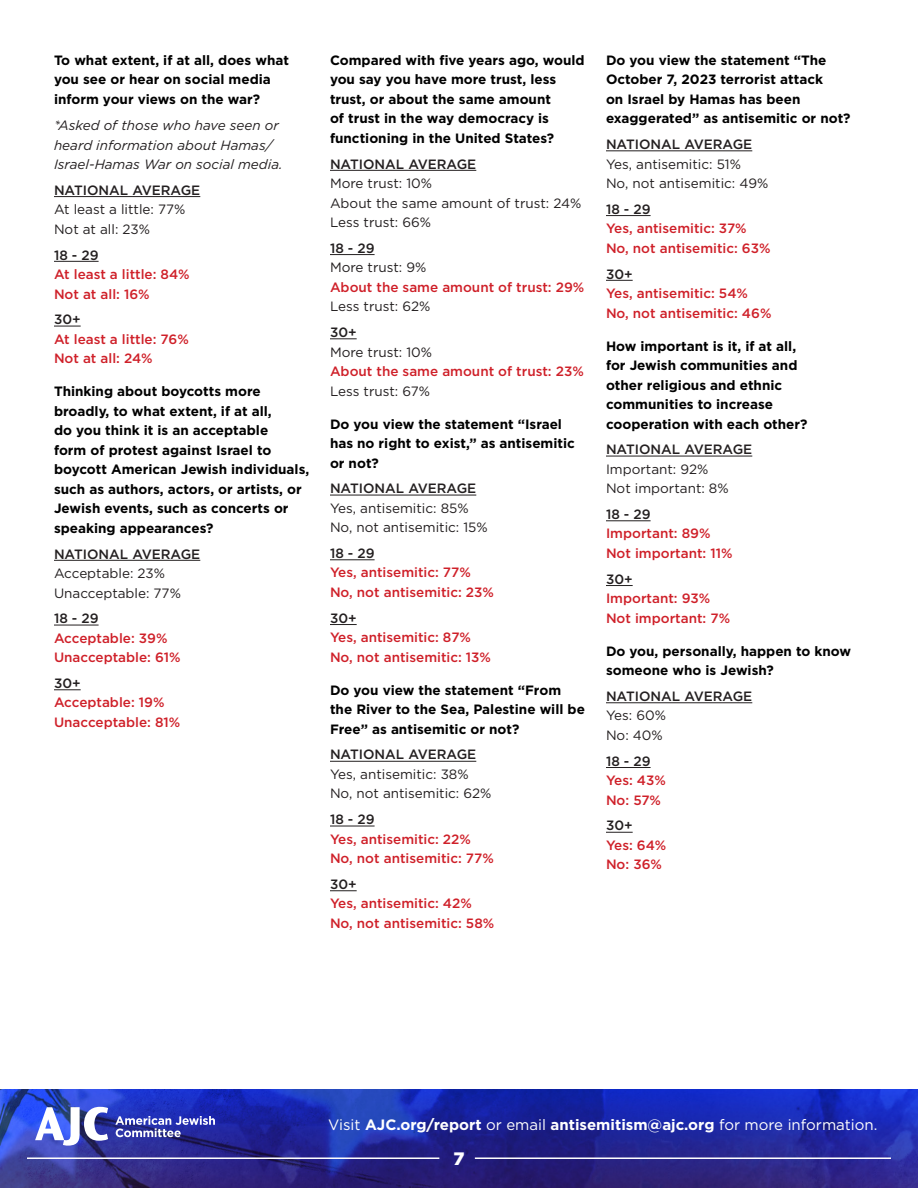
<style>
.page{position:relative;width:918px;height:1188px;background:#fff}
.page>*{position:absolute;margin:0;border:0;box-sizing:border-box;transform-origin:0 0}
.t1{font:900 18px "Gotham";color:#fff}
.t2{font:700 15px "Gotham";color:#fff}
.Question{font:700 13.5px/19.5px "Gotham";color:#000}
.Body_Answers{font:500 13.5px "Gotham";color:#cf2029}
.Body_Answers-2{font:13.5px "Gotham";color:#231f20}
.Header_within_Q{font:500 13.5px "Gotham";color:#231f20}
.Body_Answers-3{font:italic 13.5px/19.5px "Gotham";color:#231f20}
.s1{font-weight:400}
</style>
<div class="page">
<img style="left:0;top:1090px;width:918px;height:98px">
<svg style="left:115px;top:1116px;width:100px;height:21px;background:#6167bc"></svg>
<svg style="left:35px;top:1107px;width:73px;height:39px"></svg>
<hr style="left:27px;top:1157px;width:412px;height:2px;background:#fff">
<hr style="left:475px;top:1157px;width:416px;height:2px;background:#fff">
<hr style="left:54px;top:196px;width:146px;height:1px;background:#231f20">
<hr style="left:54px;top:261px;width:45px;height:1px;background:#231f20">
<svg style="left:54px;top:326px;width:27px;height:1px"></svg>
<hr style="left:54px;top:560px;width:146px;height:1px;background:#231f20">
<hr style="left:54px;top:625px;width:45px;height:1px;background:#231f20">
<svg style="left:54px;top:690px;width:27px;height:1px"></svg>
<hr style="left:330px;top:170px;width:146px;height:1px;background:#231f20">
<hr style="left:330px;top:254px;width:45px;height:1px;background:#231f20">
<svg style="left:330px;top:339px;width:27px;height:1px"></svg>
<hr style="left:330px;top:495px;width:146px;height:1px;background:#231f20">
<hr style="left:330px;top:560px;width:45px;height:1px;background:#231f20">
<svg style="left:330px;top:624px;width:27px;height:1px"></svg>
<hr style="left:330px;top:761px;width:146px;height:1px;background:#231f20">
<hr style="left:330px;top:826px;width:45px;height:1px;background:#231f20">
<svg style="left:330px;top:891px;width:27px;height:1px"></svg>
<hr style="left:606px;top:151px;width:146px;height:1px;background:#231f20">
<hr style="left:606px;top:215px;width:45px;height:1px;background:#231f20">
<svg style="left:606px;top:280px;width:27px;height:1px"></svg>
<hr style="left:606px;top:456px;width:146px;height:1px;background:#231f20">
<hr style="left:606px;top:521px;width:45px;height:1px;background:#231f20">
<svg style="left:606px;top:585px;width:27px;height:1px"></svg>
<hr style="left:606px;top:703px;width:146px;height:1px;background:#231f20">
<hr style="left:606px;top:767px;width:45px;height:1px;background:#231f20">
<svg style="left:606px;top:832px;width:27px;height:1px"></svg>
<p class="Question" style="left:54px;top:50px;width:236px">To what extent, if at all, does what you see or hear on social media inform your views on the war?</p>
<p class="Body_Answers-3" style="left:54px;top:115px;width:230px">*Asked of those who have seen or heard information about Hamas/<br>Israel-Hamas War on social media.</p>
<p class="Header_within_Q" style="left:54px;top:181px;width:148px">NATIONAL AVERAGE</p>
<p class="Body_Answers-2" style="left:54px;top:201px;width:133px">At least a little: 77%</p>
<p class="Body_Answers-2" style="left:54px;top:220px;width:98px">Not at all: 23%</p>
<p class="Header_within_Q" style="left:54px;top:246px;width:46px">18 - 29</p>
<p class="Body_Answers" style="left:54px;top:265px;width:137px">At least a little: 84%</p>
<p class="Body_Answers" style="left:54px;top:285px;width:97px">Not at all: 16%</p>
<p class="Header_within_Q" style="left:54px;top:311px;width:28px">30+</p>
<p class="Body_Answers" style="left:54px;top:330px;width:136px">At least a little: 76%</p>
<p class="Body_Answers" style="left:54px;top:350px;width:100px">Not at all: 24%</p>
<p class="Question" style="left:54px;top:382px;width:257px">Thinking about boycotts more broadly, to what extent, if at all,<br>do you think it is an acceptable<br>form of protest against Israel to boycott American Jewish individuals, such as authors, actors, or artists, or<br>Jewish events, such as concerts or speaking appearances?</p>
<p class="Header_within_Q" style="left:54px;top:545px;width:148px">NATIONAL AVERAGE</p>
<p class="Body_Answers-2" style="left:54px;top:565px;width:113px">Acceptable: 23%</p>
<p class="Body_Answers-2" style="left:54px;top:584px;width:128px">Unacceptable: 77%</p>
<p class="Header_within_Q" style="left:54px;top:610px;width:46px">18 - 29</p>
<p class="Body_Answers" style="left:54px;top:629px;width:115px">Acceptable: 39%</p>
<p class="Body_Answers" style="left:54px;top:649px;width:128px">Unacceptable: 61%</p>
<p class="Header_within_Q" style="left:54px;top:674px;width:28px">30+</p>
<p class="Body_Answers" style="left:54px;top:694px;width:112px">Acceptable: 19%</p>
<p class="Body_Answers" style="left:54px;top:713px;width:128px">Unacceptable: 81%</p>
<p class="Question" style="left:330px;top:50px;width:256px">Compared with five years ago, would you say you have more trust, less trust, or about the same amount<br>of trust in the way democracy is functioning in the United States?</p>
<p class="Header_within_Q" style="left:330px;top:155px;width:148px">NATIONAL AVERAGE</p>
<p class="Body_Answers-2" style="left:330px;top:175px;width:104px">More trust: 10%</p>
<p class="Body_Answers-2" style="left:330px;top:194px;width:253px">About the same amount of trust: 24%</p>
<p class="Body_Answers-2" style="left:330px;top:214px;width:103px">Less trust: 66%</p>
<p class="Header_within_Q" style="left:330px;top:239px;width:46px">18 - 29</p>
<p class="Body_Answers-2" style="left:330px;top:259px;width:98px">More trust: 9%</p>
<p class="Body_Answers" style="left:330px;top:278px;width:256px">About the same amount of trust: 29%</p>
<p class="Body_Answers-2" style="left:330px;top:298px;width:102px">Less trust: 62%</p>
<p class="Header_within_Q" style="left:330px;top:323px;width:28px">30+</p>
<p class="Body_Answers-2" style="left:330px;top:343px;width:104px">More trust: 10%</p>
<p class="Body_Answers" style="left:330px;top:362px;width:255px">About the same amount of trust: 23%</p>
<p class="Body_Answers-2" style="left:330px;top:382px;width:102px">Less trust: 67%</p>
<p class="Question" style="left:330px;top:414px;width:246px">Do you view the statement “Israel has no right to exist,” as antisemitic or not?</p>
<p class="Header_within_Q" style="left:330px;top:480px;width:148px">NATIONAL AVERAGE</p>
<p class="Body_Answers-2" style="left:330px;top:499px;width:140px">Yes, antisemitic: 85%</p>
<p class="Body_Answers-2" style="left:330px;top:519px;width:159px">No, not antisemitic: 15%</p>
<p class="Header_within_Q" style="left:330px;top:544px;width:46px">18 - 29</p>
<p class="Body_Answers" style="left:330px;top:564px;width:142px">Yes, antisemitic: 77%</p>
<p class="Body_Answers" style="left:330px;top:583px;width:166px">No, not antisemitic: 23%</p>
<p class="Header_within_Q" style="left:330px;top:609px;width:28px">30+</p>
<p class="Body_Answers" style="left:330px;top:629px;width:143px">Yes, antisemitic: 87%</p>
<p class="Body_Answers" style="left:330px;top:648px;width:163px">No, not antisemitic: 13%</p>
<p class="Question" style="left:330px;top:680px;width:256px">Do you view the statement “From the River to the Sea, Palestine will be<br>Free” as antisemitic or not?</p>
<p class="Header_within_Q" style="left:330px;top:746px;width:148px">NATIONAL AVERAGE</p>
<p class="Body_Answers-2" style="left:330px;top:766px;width:140px">Yes, antisemitic: 38%</p>
<p class="Body_Answers-2" style="left:330px;top:785px;width:163px">No, not antisemitic: 62%</p>
<p class="Header_within_Q" style="left:330px;top:811px;width:46px">18 - 29</p>
<p class="Body_Answers" style="left:330px;top:830px;width:142px">Yes, antisemitic: 22%</p>
<p class="Body_Answers" style="left:330px;top:850px;width:165px">No, not antisemitic: 77%</p>
<p class="Header_within_Q" style="left:330px;top:875px;width:28px">30+</p>
<p class="Body_Answers" style="left:330px;top:895px;width:143px">Yes, antisemitic: 42%</p>
<p class="Body_Answers" style="left:330px;top:914px;width:166px">No, not antisemitic: 58%</p>
<p class="Question" style="left:606px;top:50px;width:246px">Do you view the statement “The<br>October 7, 2023 terrorist attack<br>on Israel by Hamas has been exaggerated” as antisemitic or not?</p>
<p class="Header_within_Q" style="left:606px;top:135px;width:148px">NATIONAL AVERAGE</p>
<p class="Body_Answers-2" style="left:606px;top:155px;width:137px">Yes, antisemitic: 51%</p>
<p class="Body_Answers-2" style="left:606px;top:175px;width:164px">No, not antisemitic: 49%</p>
<p class="Header_within_Q" style="left:606px;top:200px;width:46px">18 - 29</p>
<p class="Body_Answers" style="left:606px;top:220px;width:142px">Yes, antisemitic: 37%</p>
<p class="Body_Answers" style="left:606px;top:239px;width:166px">No, not antisemitic: 63%</p>
<p class="Header_within_Q" style="left:606px;top:265px;width:28px">30+</p>
<p class="Body_Answers" style="left:606px;top:284px;width:144px">Yes, antisemitic: 54%</p>
<p class="Body_Answers" style="left:606px;top:304px;width:167px">No, not antisemitic: 46%</p>
<p class="Question" style="left:606px;top:336px;width:203px">How important is it, if at all, for Jewish communities and other religious and ethnic communities to increase cooperation with each other?</p>
<p class="Header_within_Q" style="left:606px;top:441px;width:148px">NATIONAL AVERAGE</p>
<p class="Body_Answers-2" style="left:606px;top:460px;width:104px">Important: 92%</p>
<p class="Body_Answers-2" style="left:606px;top:480px;width:124px">Not important: 8%</p>
<p class="Header_within_Q" style="left:606px;top:505px;width:46px">18 - 29</p>
<p class="Body_Answers" style="left:606px;top:525px;width:106px">Important: 89%</p>
<p class="Body_Answers" style="left:606px;top:544px;width:128px">Not important: 11%</p>
<p class="Header_within_Q" style="left:606px;top:570px;width:28px">30+</p>
<p class="Body_Answers" style="left:606px;top:590px;width:106px">Important: 93%</p>
<p class="Body_Answers" style="left:606px;top:609px;width:126px">Not important: 7%</p>
<p class="Question" style="left:606px;top:641px;width:247px">Do you, personally, happen to know someone who is Jewish?</p>
<p class="Header_within_Q" style="left:606px;top:687px;width:148px">NATIONAL AVERAGE</p>
<p class="Body_Answers-2" style="left:606px;top:707px;width:62px">Yes: 60%</p>
<p class="Body_Answers-2" style="left:606px;top:727px;width:58px">No: 40%</p>
<p class="Header_within_Q" style="left:606px;top:752px;width:46px">18 - 29</p>
<p class="Body_Answers" style="left:606px;top:772px;width:61px">Yes: 43%</p>
<p class="Body_Answers" style="left:606px;top:791px;width:57px">No: 57%</p>
<p class="Header_within_Q" style="left:606px;top:817px;width:28px">30+</p>
<p class="Body_Answers" style="left:606px;top:836px;width:62px">Yes: 64%</p>
<p class="Body_Answers" style="left:606px;top:856px;width:58px">No: 36%</p>
<p class="t2" style="left:328px;top:1115px;width:551px"><span class="s1">Visit</span> AJC.org/report <span class="s1">or email</span> antisemitism@ajc.org <span class="s1">for more information.</span></p>
<h1 class="t1" style="left:453px;top:1146px;width:13px">7</h1>
</div>
